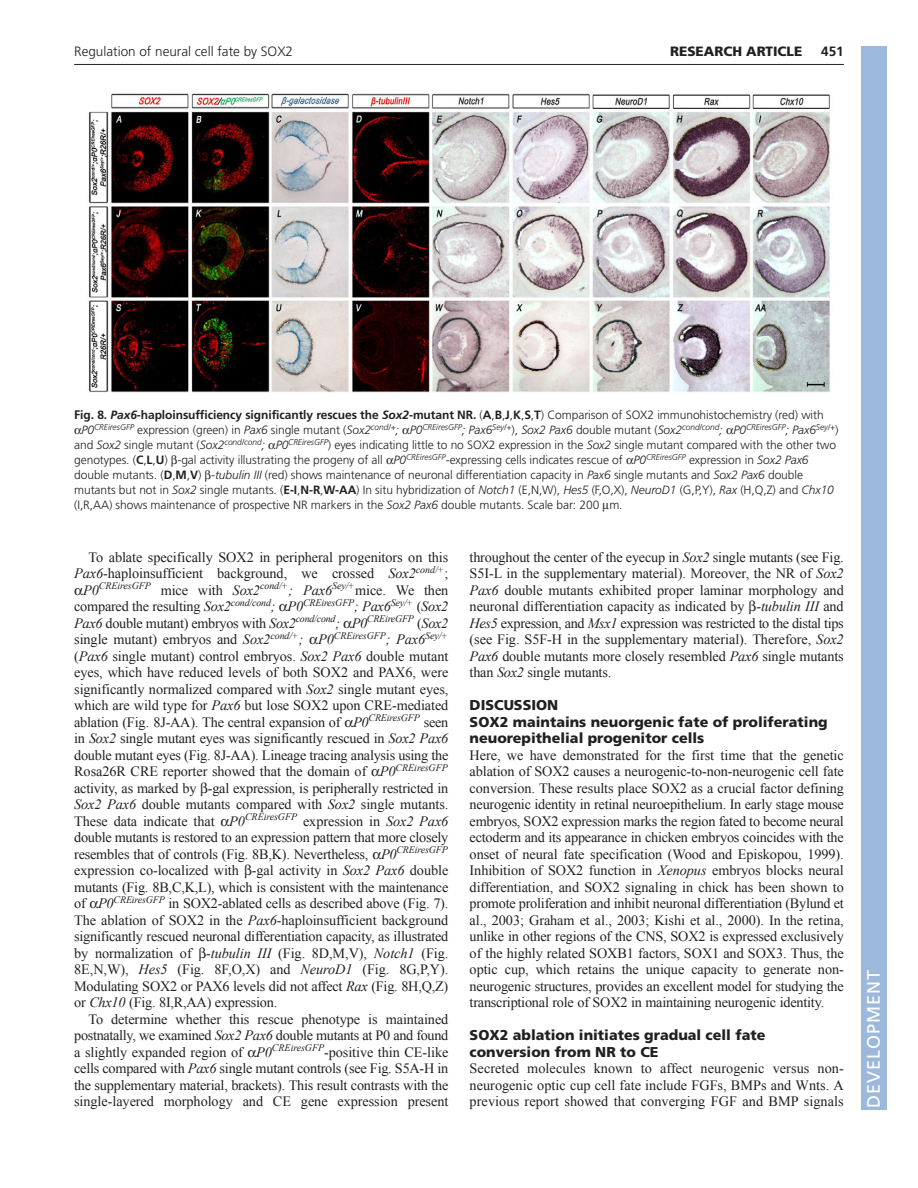
<style>
.page{position:relative;width:918px;height:1188px;background:#fff}
.page>*{position:absolute;margin:0;border:0;box-sizing:border-box;transform-origin:0 0}
.t1{font:18px "Frutiger LT Std";letter-spacing:.055em;color:#fff}
.t2{font:14.25px/16.5px "Times New Roman";letter-spacing:-.005em;color:#231f20;text-align:justify}
.t3{font:900 14.25px/16.5px "Frutiger LT Std";color:#231f20}
.t4{font:300 13.5px "Frutiger LT Std";color:#231f20}
.t5{font:900 13.5px "Frutiger LT Std";color:#231f20}
.t6{font:700 13.5px "Frutiger LT Std";color:#231f20}
.t7{font:300 12px/15px "Frutiger LT Std";letter-spacing:-.005em;color:#231f20}
.t8{font:700 12px "Frutiger LT Std";letter-spacing:-.005em;color:#231f20}
.t9{font:italic 10.05px/16.5px "Times New Roman";letter-spacing:-.015em;color:#231f20;text-align:right}
.t10{font:italic 300 8.4px "Frutiger LT Std";letter-spacing:-.005em;color:#231f20}
.s1{font-size:12.3px}
.s2{font-style:italic}
.s3{font-weight:300}
.s4{font-size:12px}
.s5{font-style:normal;font-size:12px}
.s6{font-weight:700}
.s7{font-size:14.25px}
.s8{font-style:normal;font-size:14.25px}
</style>
<div class="page">
<hr style="left:74px;top:64px;width:770px;height:1px;background:#231f20">
<img style="left:88px;top:93px;width:742px;height:300px">
<div style="left:861px;top:46px;width:25px;height:1064px;background:#9cb9db"></div>
<p class="t4" style="left:74px;top:46px;width:220px">Regulation of neural cell fate by SOX2</p>
<p class="t5" style="left:670px;top:46px;width:134px">RESEARCH ARTICLE</p>
<p class="t6" style="left:821px;top:46px;width:24px">451</p>
<p class="t8" style="left:74px;top:410px;width:751px"><span class="s1">F</span>ig. 8. <span class="s2">Pax6</span>-haploinsufficiency significantly rescues the <span class="s2">Sox2</span>-mutant NR. <span class="s3">(</span>A<span class="s3">,</span>B<span class="s3">,</span>J<span class="s3">,</span>K<span class="s3">,</span>S<span class="s3">,</span>T<span class="s3">) Comparison of SOX2 immunohistochemistry (red) with</span></p>
<p class="t10" style="left:82px;top:422px;width:758px"><span class="s4">P0</span>CREiresGFP <span class="s5">expression (green) in</span> <span class="s4">Pax6</span> <span class="s5">single mutant (</span><span class="s4">Sox2</span>cond/+<span class="s4">; P0</span>CREiresGFP<span class="s4">; Pax6</span>Sey/+<span class="s5">),</span> <span class="s4">Sox2 Pax6</span> <span class="s5">double mutant (</span><span class="s4">Sox2</span>cond/cond<span class="s4">; P0</span>CREiresGFP<span class="s4">; Pax6</span>Sey/+<span class="s5">)</span></p>
<p class="t7" style="left:74px;top:439px;width:763px">and <span class="s2">Sox2</span> single mutant (<span class="s2">Sox2</span><sup>cond/cond</sup><span class="s2">; P0</span><sup>CREiresGFP</sup>) eyes indicating little to no SOX2 expression in the <span class="s2">Sox2</span> single mutant compared with the other two genotypes. (<span class="s6">C</span>,<span class="s6">L</span>,<span class="s6">U</span>) <span class="s2">-</span>gal activity illustrating the progeny of all <span class="s2">P0</span><sup>CREiresGFP</sup>-expressing cells indicates rescue of <span class="s2">P0</span><sup>CREiresGFP</sup> expression in <span class="s2">Sox2 Pax6 </span>double mutants. (<span class="s6">D</span>,<span class="s6">M</span>,<span class="s6">V</span>) <span class="s2">-tubulin III</span> (red) shows maintenance of neuronal differentiation capacity in <span class="s2">Pax6</span> single mutants and <span class="s2">Sox2 Pax6</span> double mutants but not in <span class="s2">Sox2</span> single mutants. (<span class="s6">E-I</span>,<span class="s6">N-R</span>,<span class="s6">W-AA</span>) In situ hybridization of <span class="s2">Notch1</span> (E,N,W), <span class="s2">Hes5</span> (F,O,X), <span class="s2">NeuroD1</span> (G,P,Y), <span class="s2">Rax</span> (H,Q,Z) and <span class="s2">Chx10 </span>(I,R,AA) shows maintenance of prospective NR markers in the <span class="s2">Sox2 Pax6</span> double mutants. Scale bar: 200 m.</p>
<p class="t2" style="left:74px;top:549px;width:376px;text-align:right">To ablate specifically SOX2 in peripheral progenitors on this<br><span class="s2">Pax6</span>-haploinsufficient background, we crossed <span class="s2">Sox2</span><sup>cond/+</sup>;</p>
<p class="t9" style="left:74px;top:578px;width:376px"><span class="s7">P0</span>CREiresGFP <span class="s8">mice with</span> <span class="s7">Sox2</span>cond/+<span class="s7">; Pax6</span>Sey/+<span class="s8">mice. We then compared the resulting</span> <span class="s7">Sox2</span>cond/cond<span class="s7">; P0</span>CREiresGFP<span class="s7">; Pax6</span>Sey/+ <span class="s8">(</span><span class="s7">Sox2</span></p>
<p class="t2" style="left:74px;top:615px;width:376px"><span class="s2">Pax6</span> double mutant) embryos with <span class="s2">Sox2</span><sup>cond/cond</sup><span class="s2">; P0</span><sup>CREireGFP</sup> (<span class="s2">Sox2 </span>single mutant) embryos and <span class="s2">Sox2</span><sup>cond/+</sup><span class="s2">; P0</span><sup>CREiresGFP</sup><span class="s2">; Pax6</span><sup>Sey/+ </sup>(<span class="s2">Pax6</span> single mutant) control embryos. <span class="s2">Sox2 Pax6</span> double mutant eyes, which have reduced levels of both SOX2 and PAX6, were significantly normalized compared with <span class="s2">Sox2</span> single mutant eyes, which are wild type for <span class="s2">Pax6</span> but lose SOX2 upon CRE-mediated ablation (Fig. 8J-AA). The central expansion of <span class="s2">P0</span><sup>CREiresGFP</sup> seen in <span class="s2">Sox2</span> single mutant eyes was significantly rescued in <span class="s2">Sox2 Pax6 </span>double mutant eyes (Fig. 8J-AA). Lineage tracing analysis using the Rosa26R CRE reporter showed that the domain of <span class="s2">P0</span><sup>CREiresGFP </sup>activity, as marked by <span class="s2">-</span>gal expression, is peripherally restricted in <span class="s2">Sox2 Pax6</span> double mutants compared with <span class="s2">Sox2</span> single mutants.<br>These data indicate that <span class="s2">P0</span><sup>CREiresGFP</sup> expression in <span class="s2">Sox2 Pax6 </span>double mutants is restored to an expression pattern that more closely resembles that of controls (Fig. 8B,K). Nevertheless, <span class="s2">P0</span><sup>CREiresGFP </sup>expression co-localized with <span class="s2">-</span>gal activity in <span class="s2">Sox2 Pax6</span> double mutants (Fig. 8B,C,K,L), which is consistent with the maintenance of <span class="s2">P0</span><sup>CREiresGFP</sup> in SOX2-ablated cells as described above (Fig. 7).<br>The ablation of SOX2 in the <span class="s2">Pax6</span>-haploinsufficient background significantly rescued neuronal differentiation capacity, as illustrated by normalization of <span class="s2">-tubulin III</span> (Fig. 8D,M,V), <span class="s2">Notch1</span> (Fig.<br>8E,N,W), <span class="s2">Hes5</span> (Fig. 8F,O,X) and <span class="s2">NeuroD1</span> (Fig. 8G,P,Y).<br>Modulating SOX2 or PAX6 levels did not affect <span class="s2">Rax</span> (Fig. 8H,Q,Z) or <span class="s2">Chx10</span> (Fig. 8I,R,AA) expression.</p>
<p class="t2" style="left:74px;top:1011px;width:376px;text-indent:14px">To determine whether this rescue phenotype is maintained postnatally, we examined <span class="s2">Sox2 Pax6</span> double mutants at P0 and found a slightly expanded region of <span class="s2">P0</span><sup>CREiresGFP</sup>-positive thin CE-like cells compared with <span class="s2">Pax6</span> single mutant controls (see Fig. S5A-H in the supplementary material, brackets). This result contrasts with the single-layered morphology and CE gene expression present</p>
<p class="t2" style="left:470px;top:549px;width:376px">throughout the center of the eyecup in <span class="s2">Sox2</span> single mutants (see Fig.<br>S5I-L in the supplementary material). Moreover, the NR of <span class="s2">Sox2<br>Pax6</span> double mutants exhibited proper laminar morphology and neuronal differentiation capacity as indicated by <span class="s2">-tubulin III</span> and <span class="s2">Hes5</span> expression, and <span class="s2">Msx1</span> expression was restricted to the distal tips (see Fig. S5F-H in the supplementary material). Therefore, <span class="s2">Sox2<br>Pax6</span> double mutants more closely resembled <span class="s2">Pax6</span> single mutants than <span class="s2">Sox2</span> single mutants.</p>
<p class="t3" style="left:470px;top:698px;width:360px">DISCUSSION<br>SOX2 maintains neuorgenic fate of proliferating neuorepithelial progenitor cells</p>
<p class="t2" style="left:470px;top:747px;width:376px">Here, we have demonstrated for the first time that the genetic ablation of SOX2 causes a neurogenic-to-non-neurogenic cell fate conversion. These results place SOX2 as a crucial factor defining neurogenic identity in retinal neuroepithelium. In early stage mouse embryos, SOX2 expression marks the region fated to become neural ectoderm and its appearance in chicken embryos coincides with the onset of neural fate specification (Wood and Episkopou, 1999).<br>Inhibition of SOX2 function in <span class="s2">Xenopus</span> embryos blocks neural differentiation, and SOX2 signaling in chick has been shown to promote proliferation and inhibit neuronal differentiation (Bylund et al., 2003; Graham et al., 2003; Kishi et al., 2000). In the retina, unlike in other regions of the CNS, SOX2 is expressed exclusively of the highly related SOXB1 factors, SOX1 and SOX3. Thus, the optic cup, which retains the unique capacity to generate non&shy;neurogenic structures, provides an excellent model for studying the transcriptional role of SOX2 in maintaining neurogenic identity.</p>
<p class="t3" style="left:470px;top:1028px;width:297px">SOX2 ablation initiates gradual cell fate conversion from NR to CE</p>
<p class="t2" style="left:470px;top:1060px;width:376px">Secreted molecules known to affect neurogenic versus non&shy;neurogenic optic cup cell fate include FGFs, BMPs and Wnts. A previous report showed that converging FGF and BMP signals</p>
<p class="t1" style="left:863px;top:1108px;width:140px;rotate:-90deg">DEVELOPMENT</p>
</div>
